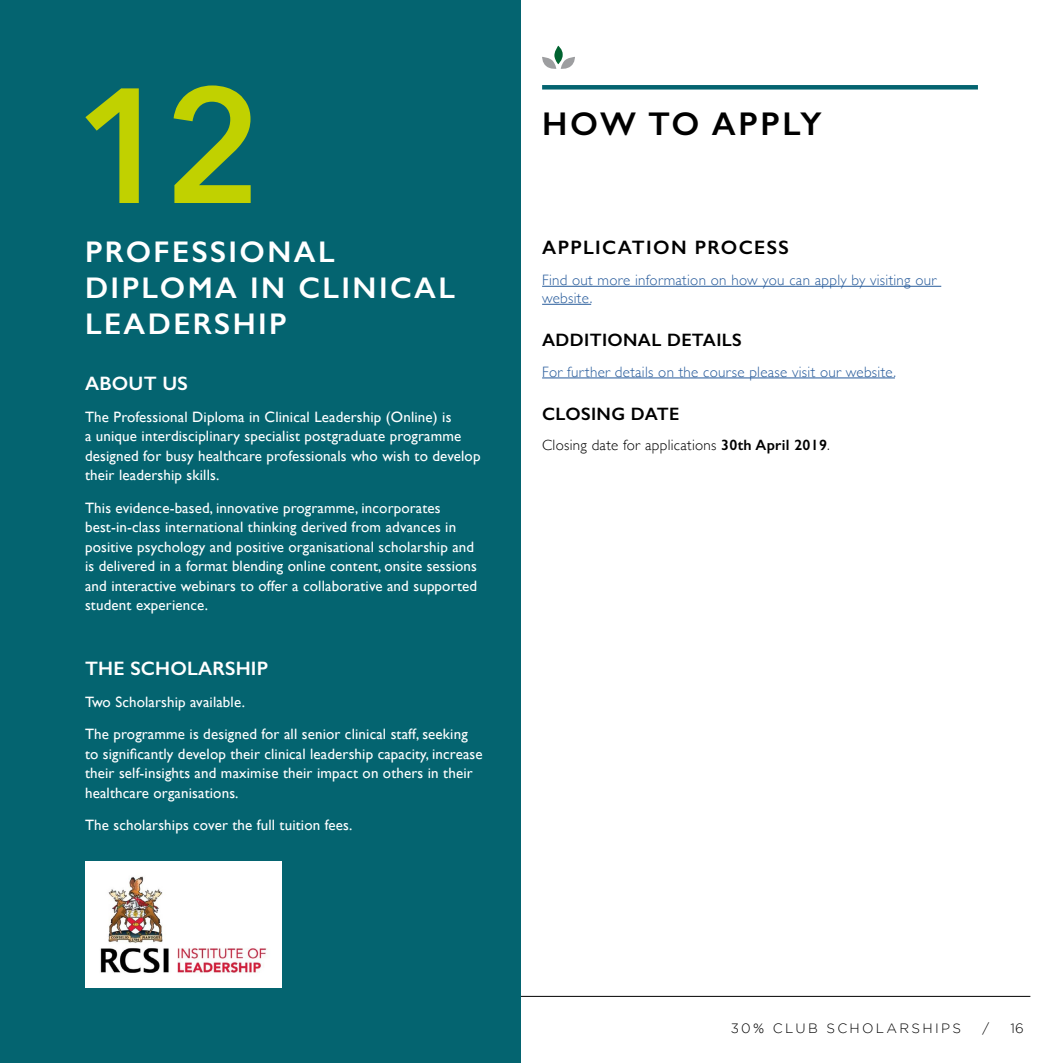
<style>
.page{position:relative;width:1063px;height:1063px;background:#fff}
.page>*{position:absolute;margin:0;border:0;box-sizing:border-box;transform-origin:0 0}
.t1{font:600 161.85px "Avenir Next";color:#c1d100}
.t2{font:600 33px "Gill Sans";letter-spacing:.08em;color:#000}
.t3{font:600 30px/36px "Gill Sans";letter-spacing:.08em;color:#fff}
.t4{font:600 19.5px "Gill Sans";letter-spacing:.01em;color:#fff}
.t5{font:600 19.5px "Gill Sans";letter-spacing:.07em;color:#000}
.t6{font:600 18px "Gill Sans";letter-spacing:.02em;color:#000}
.t7{font:15px/19.5px "Gill Sans";letter-spacing:.01em;color:#fff}
.t8{font:300 15px/18px "Gill Sans";letter-spacing:.02em;color:#275b9b}
.t9{font:300 15px "Gill Sans";letter-spacing:.02em;color:#000}
.t10{font:300 13.5px "Gotham";letter-spacing:.17em;color:#000}
.s1{font-weight:600}
</style>
<div class="page">
<hr style="left:0;top:996px;width:1030px;height:1px;background:#000">
<hr style="left:542px;top:286px;width:399px;height:1px;background:#275b9b">
<hr style="left:542px;top:304px;width:49px;height:1px;background:#275b9b">
<hr style="left:542px;top:378px;width:353px;height:1px;background:#275b9b">
<div style="left:542px;top:85px;width:436px;height:5px;background:#046470"></div>
<svg style="left:542px;top:46px;width:33px;height:23px"></svg>
<div style="left:0;top:0;width:521px;height:1063px;background:#046470"></div>
<img style="left:85px;top:861px;width:196px;height:127px">
<h1 class="t1" style="left:74px;top:8px;width:189px">12</h1>
<h3 class="t3" style="left:85px;top:234px;width:371px">PROFESSIONAL<br>DIPLOMA IN CLINICAL<br>LEADERSHIP</h3>
<h3 class="t4" style="left:85px;top:371px;width:104px">ABOUT US</h3>
<p class="t7" style="left:85px;top:407px;width:397px">The Professional Diploma in Clinical Leadership (Online) is<br>a unique interdisciplinary specialist postgraduate programme designed for busy healthcare professionals who wish to develop their leadership skills.</p>
<p class="t7" style="left:85px;top:498px;width:394px">This evidence-based, innovative programme, incorporates best-in-class international thinking derived from advances in positive psychology and positive organisational scholarship and is delivered in a format blending online content, onsite sessions and interactive webinars to offer a collaborative and supported student experience.</p>
<h3 class="t4" style="left:85px;top:656px;width:185px">THE SCHOLARSHIP</h3>
<p class="t7" style="left:85px;top:685px;width:384px;line-height:32.2px">Two Scholarship available.<br>The programme is designed for all senior clinical staff, seeking</p>
<p class="t7" style="left:85px;top:744px;width:399px">to significantly develop their clinical leadership capacity, increase their self-insights and maximise their impact on others in their healthcare organisations.</p>
<p class="t7" style="left:85px;top:815px;width:269px">The scholarships cover the full tuition fees.</p>
<h2 class="t2" style="left:542px;top:104px;width:281px">HOW TO APPLY</h2>
<h3 class="t5" style="left:542px;top:236px;width:248px">APPLICATION PROCESS</h3>
<p class="t8" style="left:542px;top:271px;width:396px">Find out more information on how you can apply by visiting our website.</p>
<p class="t6" style="left:542px;top:329px;width:201px">ADDITIONAL DETAILS</p>
<p class="t8" style="left:542px;top:362px;width:356px">For further details on the course please visit our website.</p>
<p class="t6" style="left:542px;top:403px;width:139px">CLOSING DATE</p>
<p class="t9" style="left:542px;top:434px;width:289px">Closing date for applications <span class="s1">30th April 2019</span>.</p>
<p class="t10" style="left:731px;top:1021px;width:232px">30% CLUB SCHOLARSHIPS</p>
<p class="t10" style="left:982px;top:1021px;width:8px">/</p>
<p class="t10" style="left:1010px;top:1021px;width:15px">16</p>
</div>
